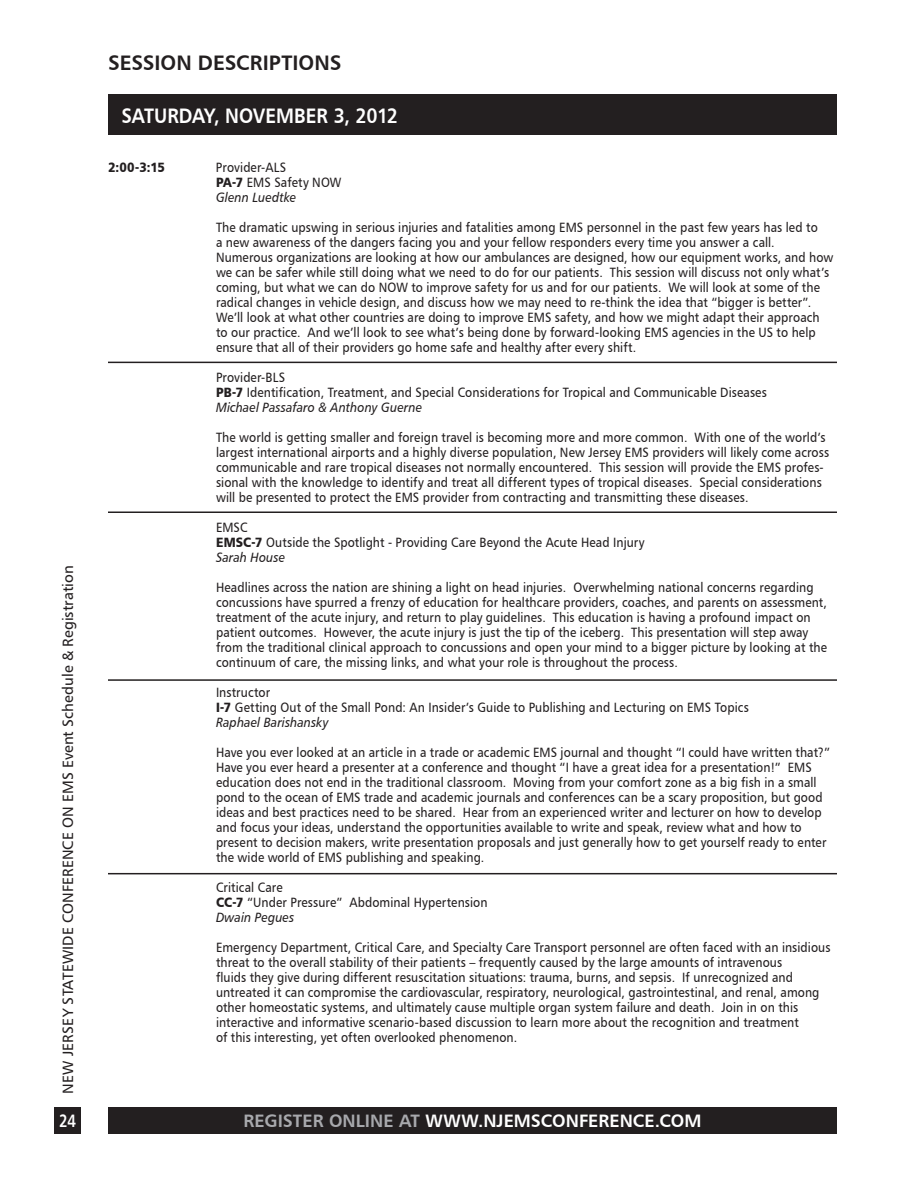
<style>
.page{position:relative;width:918px;height:1188px;background:#fff}
.page>*{position:absolute;margin:0;border:0;box-sizing:border-box;transform-origin:0 0}
.t1{font:21px "Humanist 777 BT Bold B";letter-spacing:-.005em;color:#fff;scale:.9 1}
.t2{font:21px "Humanist 777 BT Bold B";color:#231f20}
.t3{font:18px "Humanist 777 BT Bold B";color:#fff}
.t4{font:18px "Humanist 777 BT Bold B";color:#fff;scale:.8 1}
.t5{font:15px "Humanist 777 BT Roman B";letter-spacing:.005em;color:#231f20}
.t6{font:13.5px/15px "Humanist 777 BT Roman B";letter-spacing:.005em;color:#231f20;scale:.9 1}
.t7{font:13.5px "Humanist 777 BT Italic B";letter-spacing:.01em;color:#231f20;scale:.9 1}
.t8{font:13.5px "Humanist 777 BT Black B";color:#231f20;scale:.9 1}
.s1{font-family:"Humanist 777 BT Black B"}
.s2{font-family:"Humanist 777 BT Italic B"}
.s3{color:#a8a9ad}
</style>
<div class="page">
<div style="left:54px;top:1107px;width:27px;height:27px;background:#231f20"></div>
<div style="left:108px;top:94px;width:729px;height:41px;background:#231f20"></div>
<div style="left:108px;top:1107px;width:729px;height:27px;background:#231f20"></div>
<hr style="left:108px;top:362px;width:729px;height:1px;background:#231f20">
<hr style="left:108px;top:512px;width:729px;height:1px;background:#231f20">
<hr style="left:108px;top:679px;width:729px;height:2px;background:#231f20">
<hr style="left:108px;top:873px;width:729px;height:1px;background:#231f20">
<p class="t5" style="left:59px;top:1094px;width:530px;rotate:-90deg">NEW JERSEY STATEWIDE CONFERENCE ON EMS Event Schedule &amp; Registration</p>
<p class="t4" style="left:59px;top:1110px;width:23px">24</p>
<p class="t2" style="left:108px;top:49px;width:235px">SESSION DESCRIPTIONS</p>
<p class="t1" style="left:122px;top:102px;width:309px">SATURDAY, NOVEMBER 3, 2012</p>
<p class="t8" style="left:108px;top:159px;width:65px">2:00-3:15</p>
<p class="t6" style="left:216px;top:160px;width:80px">Provider-ALS</p>
<p class="t6" style="left:216px;top:175px;width:141px"><span class="s1">PA-7</span> EMS Safety NOW</p>
<p class="t7" style="left:216px;top:189px;width:91px">Glenn Luedtke</p>
<p class="t6" style="left:216px;top:220px;width:670px">The dramatic upswing in serious injuries and fatalities among EMS personnel in the past few years has led to a new awareness of the dangers facing you and your fellow responders every time you answer a call.</p>
<p class="t6" style="left:216px;top:250px;width:687px">Numerous organizations are looking at how our ambulances are designed, how our equipment works, and how we can be safer while still doing what we need to do for our patients. This session will discuss not only what’s coming, but what we can do NOW to improve safety for us and for our patients. We will look at some of the radical changes in vehicle design, and discuss how we may need to re-think the idea that “bigger is better”.<br>We’ll look at what other countries are doing to improve EMS safety, and how we might adapt their approach</p>
<p class="t6" style="left:216px;top:325px;width:668px">to our practice. And we’ll look to see what’s being done by forward-looking EMS agencies in the US to help ensure that all of their providers go home safe and healthy after every shift.</p>
<p class="t6" style="left:216px;top:370px;width:78px">Provider-BLS</p>
<p class="t6" style="left:216px;top:385px;width:614px"><span class="s1">PB-7</span> Identification, Treatment, and Special Considerations for Tropical and Communicable Diseases</p>
<p class="t7" style="left:216px;top:399px;width:231px">Michael Passafaro &amp; Anthony Guerne</p>
<p class="t6" style="left:216px;top:430px;width:683px">The world is getting smaller and foreign travel is becoming more and more common. With one of the world’s largest international airports and a highly diverse population, New Jersey EMS providers will likely come across communicable and rare tropical diseases not normally encountered. This session will provide the EMS profes&shy;sional with the knowledge to identify and treat all different types of tropical diseases. Special considerations will be presented to protect the EMS provider from contracting and transmitting these diseases.</p>
<p class="t6" style="left:216px;top:520px;width:37px">EMSC</p>
<p class="t6" style="left:216px;top:535px;width:478px"><span class="s1">EMSC-7</span> Outside the Spotlight - Providing Care Beyond the Acute Head Injury</p>
<p class="t7" style="left:216px;top:549px;width:78px">Sarah House</p>
<p class="t6" style="left:216px;top:580px;width:680px">Headlines across the nation are shining a light on head injuries. Overwhelming national concerns regarding concussions have spurred a frenzy of education for healthcare providers, coaches, and parents on assessment, treatment of the acute injury, and return to play guidelines. This education is having a profound impact on</p>
<p class="t6" style="left:216px;top:625px;width:680px">patient outcomes. However, the acute injury is just the tip of the iceberg. This presentation will step away from the traditional clinical approach to concussions and open your mind to a bigger picture by looking at the</p>
<p class="t6" style="left:216px;top:655px;width:515px">continuum of care, the missing links, and what your role is throughout the process.</p>
<p class="t6" style="left:216px;top:685px;width:62px">Instructor</p>
<p class="t6" style="left:216px;top:700px;width:594px"><span class="s1">I-7</span> Getting Out of the Small Pond: An Insider’s Guide to Publishing and Lecturing on EMS Topics<br><span class="s2">Raphael Barishansky</span></p>
<p class="t6" style="left:216px;top:745px;width:684px">Have you ever looked at an article in a trade or academic EMS journal and thought “I could have written that?” Have you ever heard a presenter at a conference and thought “I have a great idea for a presentation!” EMS education does not end in the traditional classroom. Moving from your comfort zone as a big fish in a small pond to the ocean of EMS trade and academic journals and conferences can be a scary proposition, but good ideas and best practices need to be shared. Hear from an experienced writer and lecturer on how to develop and focus your ideas, understand the opportunities available to write and speak, review what and how to</p>
<p class="t6" style="left:216px;top:835px;width:680px">present to decision makers, write presentation proposals and just generally how to get yourself ready to enter the wide world of EMS publishing and speaking.</p>
<p class="t6" style="left:216px;top:880px;width:76px">Critical Care</p>
<p class="t6" style="left:216px;top:895px;width:303px"><span class="s1">CC-7</span> “Under Pressure” Abdominal Hypertension</p>
<p class="t7" style="left:216px;top:909px;width:88px">Dwain Pegues</p>
<p class="t6" style="left:216px;top:940px;width:684px">Emergency Department, Critical Care, and Specialty Care Transport personnel are often faced with an insidious</p>
<p class="t6" style="left:216px;top:955px;width:672px">threat to the overall stability of their patients – frequently caused by the large amounts of intravenous<br>fluids they give during different resuscitation situations: trauma, burns, and sepsis. If unrecognized and untreated it can compromise the cardiovascular, respiratory, neurological, gastrointestinal, and renal, among other homeostatic systems, and ultimately cause multiple organ system failure and death. Join in on this interactive and informative scenario-based discussion to learn more about the recognition and treatment</p>
<p class="t6" style="left:216px;top:1030px;width:336px">of this interesting, yet often overlooked phenomenon.</p>
<p class="t3" style="left:243px;top:1110px;width:460px"><span class="s3">REGISTER ONLINE AT</span> WWW.NJEMSCONFERENCE.COM</p>
</div>
